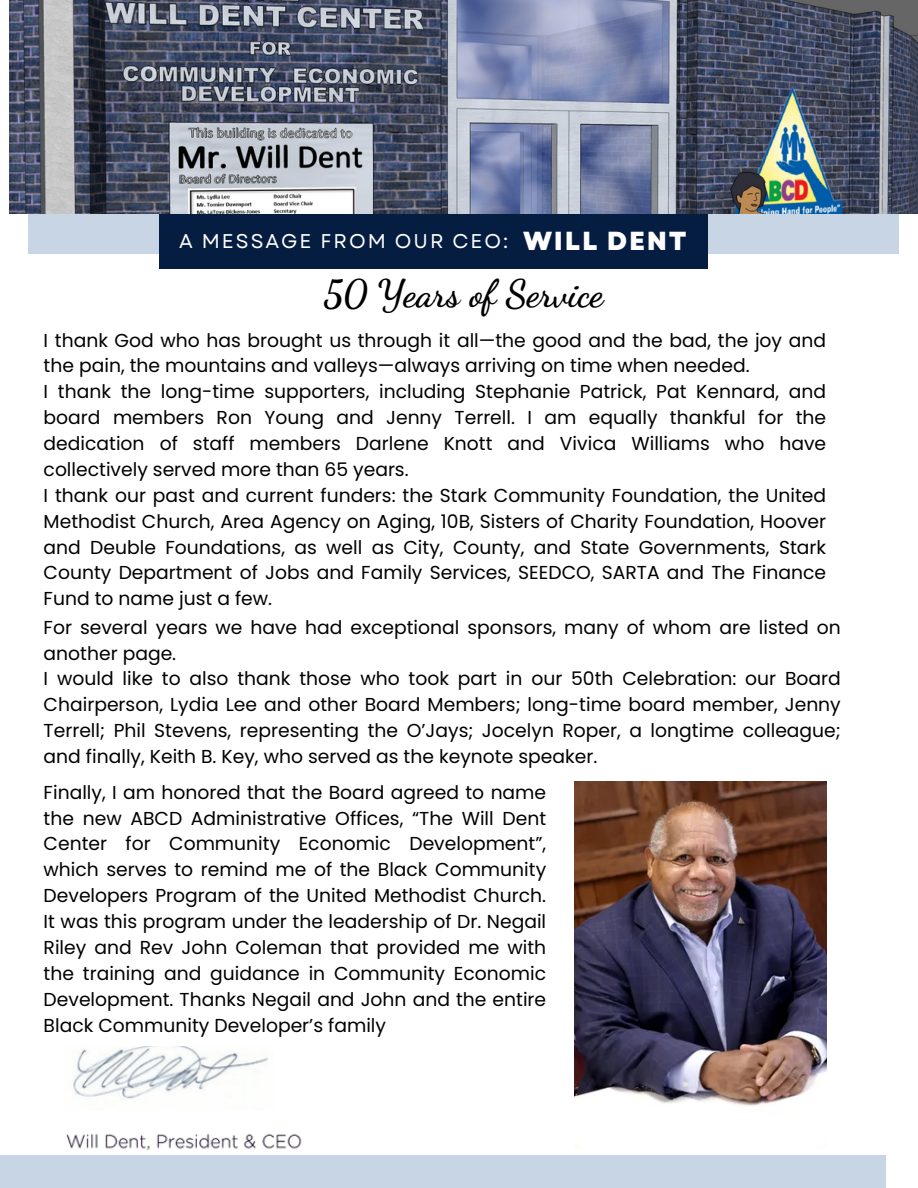
<style>
.page{position:relative;width:918px;height:1188px;background:#fff}
.page>*{position:absolute;margin:0;border:0;box-sizing:border-box;transform-origin:0 0}
.t1{font:700 37.5px "Dancing Script";color:#000}
.t2{font:800 26.1px "Garet";letter-spacing:.07em;color:#fff}
.t3{font:19.8px "Garet";letter-spacing:.1em;color:#fff}
.t4{font:18.75px/25.8px "Poppins";color:#000;text-align:justify}
</style>
<div class="page">
<div style="left:28px;top:0;width:871px;height:254px;background:#c7d5e4"></div>
<img style="left:9px;top:0;width:909px;height:214px">
<div style="left:159px;top:214px;width:549px;height:54px;background:#051d40"></div>
<img style="left:574px;top:781px;width:252px;height:325px">
<div style="left:0;top:1155px;width:886px;height:33px;background:#c7d5e4"></div>
<img style="left:66px;top:1047px;width:236px;height:104px">
<p class="t3" style="left:179px;top:227px;width:331px">A MESSAGE FROM OUR CEO:</p>
<p class="t2" style="left:523px;top:222px;width:165px">WILL DENT</p>
<p class="t1" style="left:324px;top:272px;width:281px">50 Years of Service</p>
<p class="t4" style="left:44px;top:327px;width:784px">I thank God who has brought us through it all—the good and the bad, the joy and the pain, the mountains and valleys—always arriving on time when needed.</p>
<p class="t4" style="left:44px;top:379px;width:784px">I thank the long-time supporters, including Stephanie Patrick, Pat Kennard, and board members Ron Young and Jenny Terrell. I am equally thankful for the dedication of staff members Darlene Knott and Vivica Williams who have collectively served more than 65 years.</p>
<p class="t4" style="left:44px;top:482px;width:784px">I thank our past and current funders: the Stark Community Foundation, the United Methodist Church, Area Agency on Aging, 10B, Sisters of Charity Foundation, Hoover and Deuble Foundations, as well as City, County, and State Governments, Stark County Department of Jobs and Family Services, SEEDCO, SARTA and The Finance Fund to name just a few.</p>
<p class="t4" style="left:44px;top:614px;width:799px">For several years we have had exceptional sponsors, many of whom are listed on another page.</p>
<p class="t4" style="left:44px;top:666px;width:799px">I would like to also thank those who took part in our 50th Celebration: our Board Chairperson, Lydia Lee and other Board Members; long-time board member, Jenny Terrell; Phil Stevens, representing the O’Jays; Jocelyn Roper, a longtime colleague; and finally, Keith B. Key, who served as the keynote speaker.</p>
<p class="t4" style="left:44px;top:779px;width:504px">Finally, I am honored that the Board agreed to name the new ABCD Administrative Offices, “The Will Dent Center for Community Economic Development”, which serves to remind me of the Black Community Developers Program of the United Methodist Church.<br>It was this program under the leadership of Dr. Negail Riley and Rev John Coleman that provided me with the training and guidance in Community Economic Development. Thanks Negail and John and the entire Black Community Developer’s family</p>
</div>
